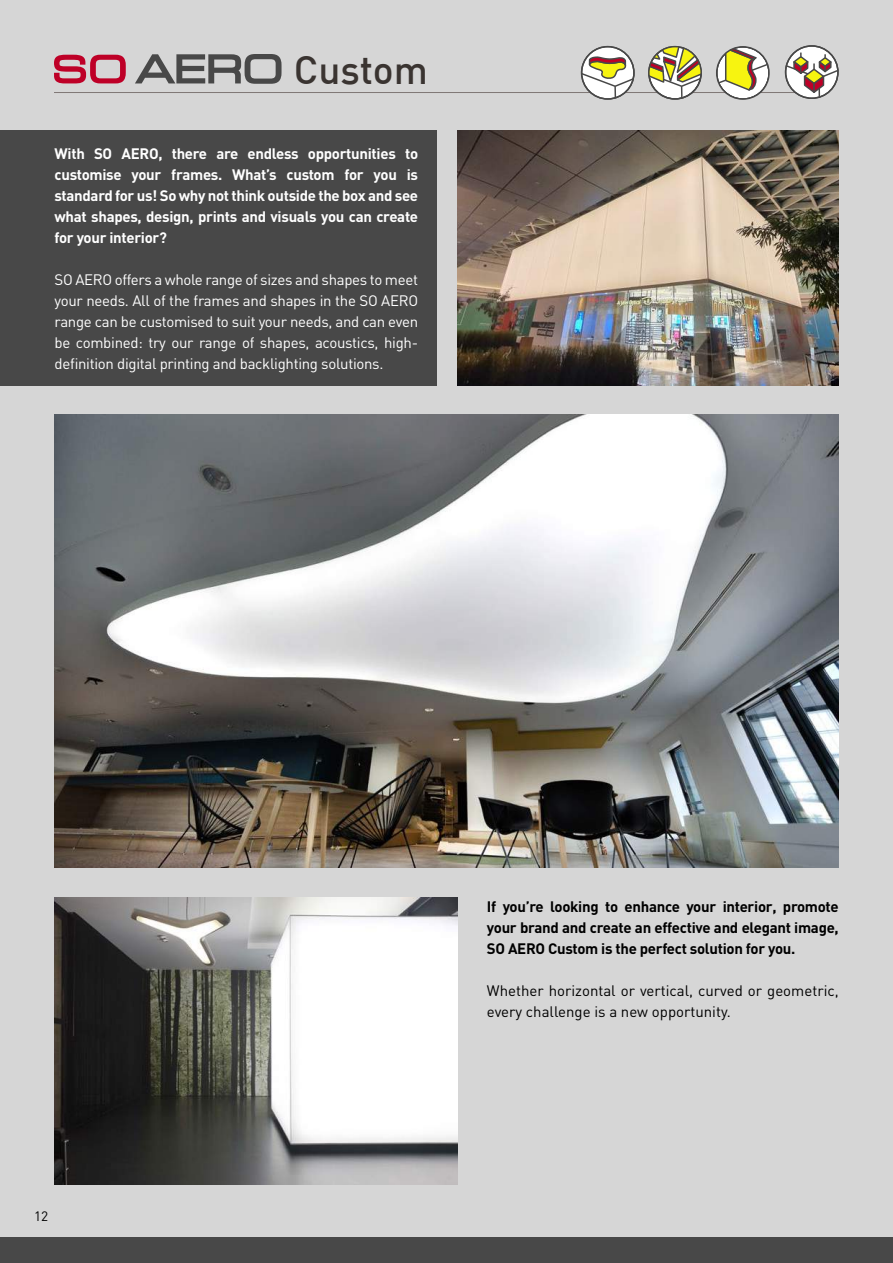
<style>
.page{position:relative;width:893px;height:1263px;background:#fff}
.page>*{position:absolute;margin:0;border:0;box-sizing:border-box;transform-origin:0 0}
.t1{font:500 39px "DIN";color:#3a3431}
.t2{font:15px/21px "DIN";letter-spacing:-.02em;color:#fff;text-align:justify}
.t3{font:700 15px/21px "DIN";letter-spacing:-.02em;color:#fff;text-align:justify}
.t4{font:700 15px/21px "DIN";letter-spacing:-.02em;color:#000;text-align:justify}
.t5{font:15px/21px "DIN";color:#000}
.t6{font:13.5px "DIN";color:#000}
</style>
<div class="page">
<div style="left:0;top:0;width:893px;height:1243px;background:#d6d6d6"></div>
<div style="left:0;top:1237px;width:893px;height:26px;background:#484848"></div>
<div style="left:0;top:131px;width:437px;height:255px;background:#484848"></div>
<img style="left:457px;top:131px;width:382px;height:255px">
<img style="left:54px;top:898px;width:403px;height:286px">
<svg style="left:54px;top:55px;width:72px;height:28px"></svg>
<svg style="left:135px;top:54px;width:147px;height:30px"></svg>
<hr style="left:54px;top:92px;width:760px;height:1px;background:#807876">
<svg style="left:580px;top:45px;width:55px;height:55px"></svg>
<svg style="left:648px;top:45px;width:54px;height:55px"></svg>
<svg style="left:716px;top:46px;width:54px;height:54px"></svg>
<svg style="left:784px;top:45px;width:55px;height:54px"></svg>
<img style="left:54px;top:415px;width:785px;height:452px">
<h1 class="t1" style="left:294px;top:45px;width:136px">Custom</h1>
<p class="t3" style="left:55px;top:143px;width:365px">With SO AERO, there are endless opportunities to customise your frames. What’s custom for you is standard for us! So why not think outside the box and see what shapes, design, prints and visuals you can create for your interior?</p>
<p class="t2" style="left:55px;top:269px;width:365px">SO AERO offers a whole range of sizes and shapes to meet your needs. All of the frames and shapes in the SO AERO range can be customised to suit your needs, and can even be combined: try our range of shapes, acoustics, high&shy;definition digital printing and backlighting solutions.</p>
<p class="t6" style="left:34px;top:1207px;width:16px">12</p>
<p class="t4" style="left:487px;top:895px;width:353px">If you’re looking to enhance your interior, promote your brand and create an effective and elegant image, SO AERO Custom is the perfect solution for you.</p>
<p class="t5" style="left:487px;top:980px;width:353px">Whether horizontal or vertical, curved or geometric, every challenge is a new opportunity.</p>
</div>
